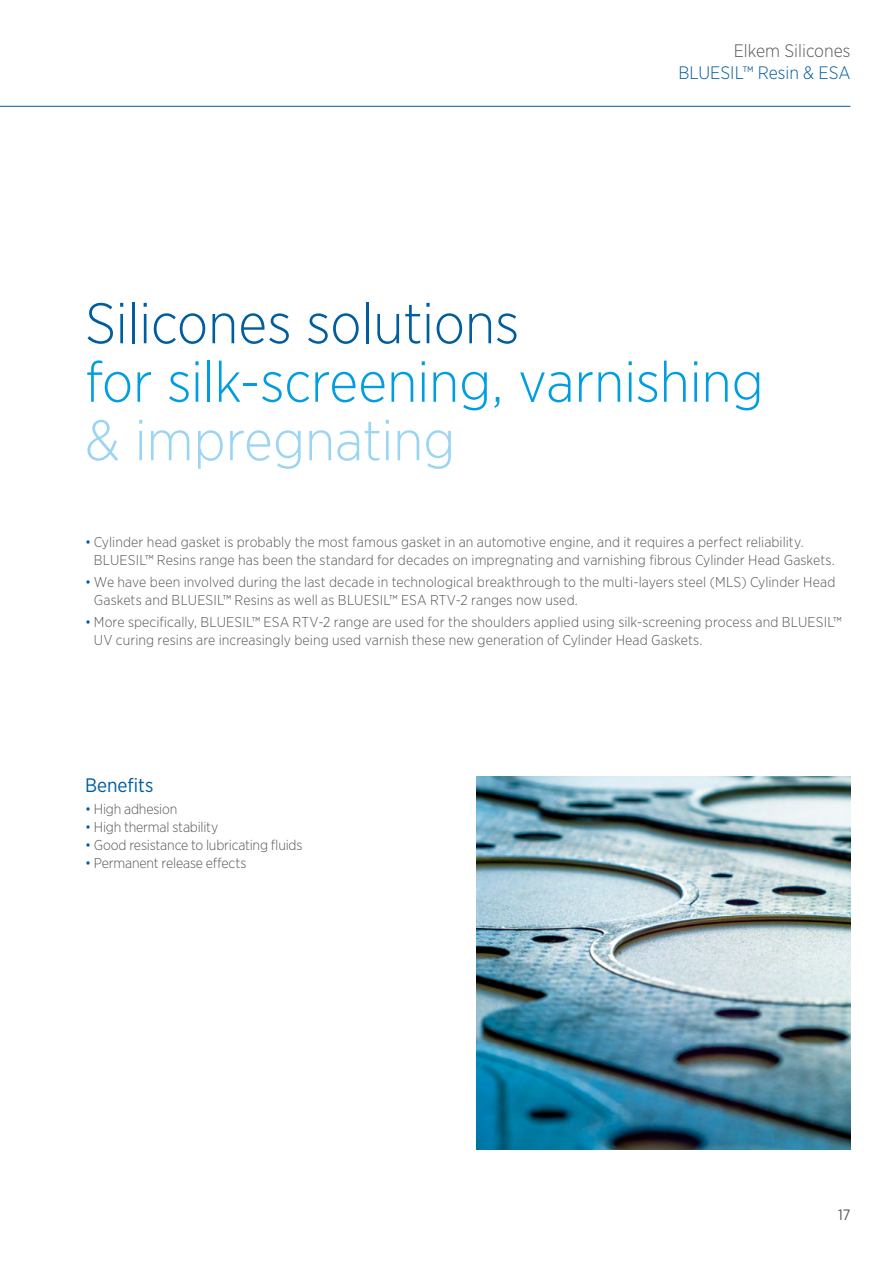
<style>
.page{position:relative;width:893px;height:1263px;background:#fff}
.page>*{position:absolute;margin:0;border:0;box-sizing:border-box;transform-origin:0 0}
.t1{font:300 57px "Gotham Narrow";letter-spacing:-.005em;color:#009ee1}
.t2{font:300 57px "Gotham Narrow";letter-spacing:-.005em;color:#005d9f}
.t3{font:300 57px "Gotham Narrow";letter-spacing:-.005em;color:#9cd5f2}
.t4{font:19.5px "Gotham Narrow";color:#005d9f}
.t5{font:300 18px "Gotham Narrow";color:#005d9f}
.t6{font:300 18px "Gotham Narrow";color:#575756}
.t7{font:15px "Gotham Narrow";color:#575756}
.t8{font:300 14.25px/18px "Gotham Narrow";letter-spacing:.005em;color:#575756}
.t9{font:300 14.25px "Gotham Narrow";letter-spacing:-.015em;color:#575756}
.s1{color:#005d9f}
</style>
<div class="page">
<hr style="left:0;top:106px;width:850px;height:1px;background:#005d9f">
<img style="left:477px;top:776px;width:373px;height:374px">
<p class="t6" style="left:734px;top:40px;width:118px">Elkem Silicones</p>
<p class="t5" style="left:678px;top:61px;width:174px">BLUESIL™ Resin &amp; ESA</p>
<h1 class="t2" style="left:85px;top:288px;width:436px">Silicones solutions</h1>
<h1 class="t1" style="left:85px;top:347px;width:680px">for silk-screening, varnishing</h1>
<h1 class="t3" style="left:85px;top:405px;width:372px">&amp; impregnating</h1>
<p class="t8" style="left:94px;top:532px;width:742px;text-indent:-9px"><span class="s1">•</span> Cylinder head gasket is probably the most famous gasket in an automotive engine, and it requires a perfect reliability.<br>BLUESIL™ Resins range has been the standard for decades on impregnating and varnishing fibrous Cylinder Head Gaskets.</p>
<p class="t8" style="left:94px;top:573px;width:743px;text-indent:-9px"><span class="s1">•</span> We have been involved during the last decade in technological breakthrough to the multi-layers steel (MLS) Cylinder Head<br>Gaskets and BLUESIL™ Resins as well as BLUESIL™ ESA RTV-2 ranges now used.</p>
<p class="t8" style="left:94px;top:613px;width:749px;text-indent:-9px"><span class="s1">•</span> More specifically, BLUESIL™ ESA RTV-2 range are used for the shoulders applied using silk-screening process and BLUESIL™<br>UV curing resins are increasingly being used varnish these new generation of Cylinder Head Gaskets.</p>
<h2 class="t4" style="left:85px;top:773px;width:70px">Benefits</h2>
<p class="t9" style="left:85px;top:800px;width:94px"><span class="s1">•</span> High adhesion</p>
<p class="t9" style="left:85px;top:818px;width:135px"><span class="s1">•</span> High thermal stability</p>
<p class="t9" style="left:85px;top:836px;width:219px"><span class="s1">•</span> Good resistance to lubricating fluids</p>
<p class="t8" style="left:85px;top:853px;width:163px"><span class="s1">•</span> Permanent release effects</p>
<p class="t7" style="left:838px;top:1206px;width:14px">17</p>
</div>
